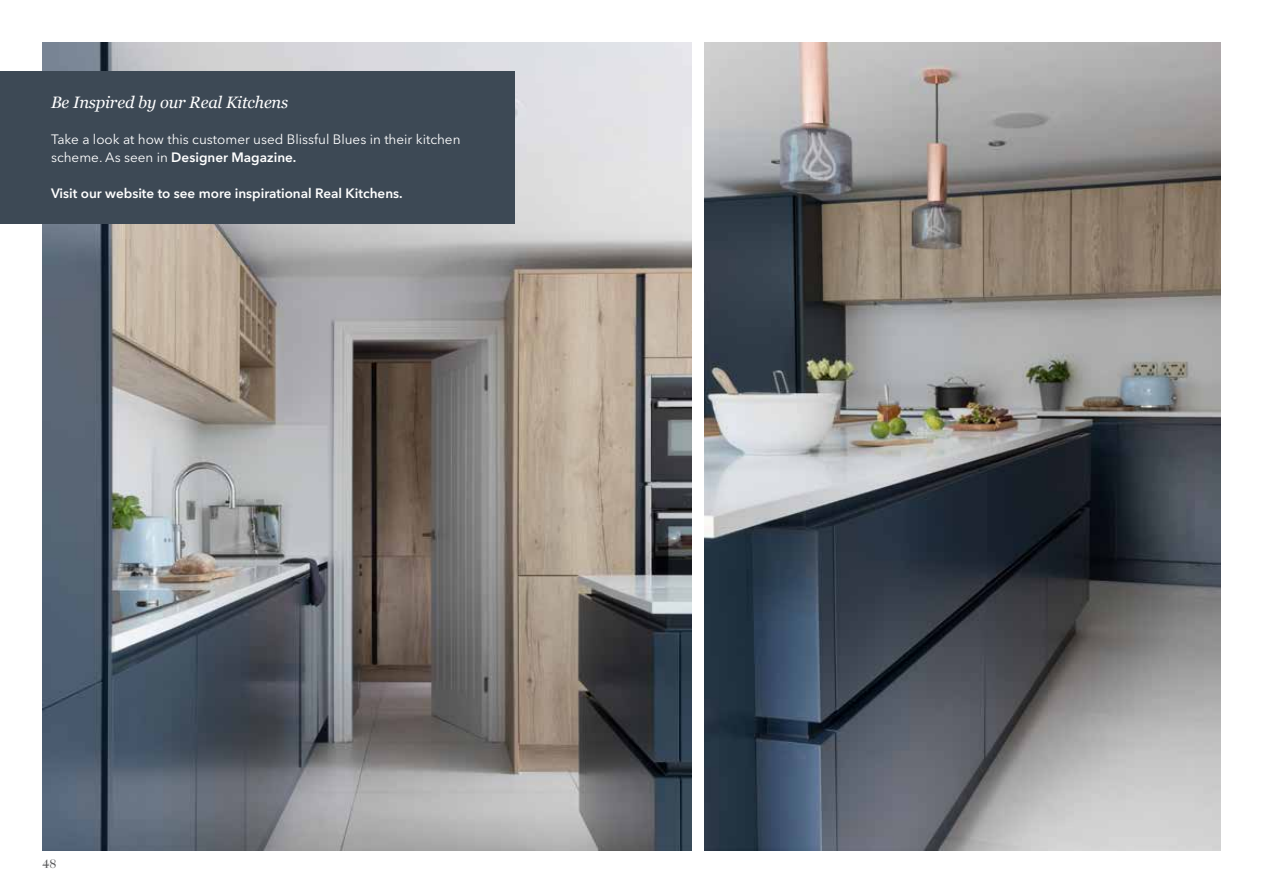
<style>
.page{position:relative;width:1263px;height:893px;background:#fff}
.page>*{position:absolute;margin:0;border:0;box-sizing:border-box;transform-origin:0 0}
.t1{font:italic 16.5px "Georgia";letter-spacing:-.01em;color:#fff}
.t2{font:13.5px/18px "Avenir Next LT Pro";color:#fff}
.t3{font:600 13.5px "Avenir Next LT Pro";color:#fff}
.t4{font:12px "Ratio Modern";color:#58585a}
.s1{font-weight:600}
</style>
<div class="page">
<img style="left:43px;top:43px;width:648px;height:807px">
<img style="left:704px;top:43px;width:516px;height:807px">
<div style="left:0;top:71px;width:514px;height:152px;background:#3d4955"></div>
<p class="t1" style="left:51px;top:92px;width:239px">Be Inspired by our Real Kitchens</p>
<p class="t2" style="left:51px;top:130px;width:411px">Take a look at how this customer used Blissful Blues in their kitchen scheme. As seen in <span class="s1">Designer Magazine.</span></p>
<p class="t3" style="left:51px;top:185px;width:353px">Visit our website to see more inspirational Real Kitchens.</p>
<p class="t4" style="left:43px;top:856px;width:16px">48</p>
</div>
